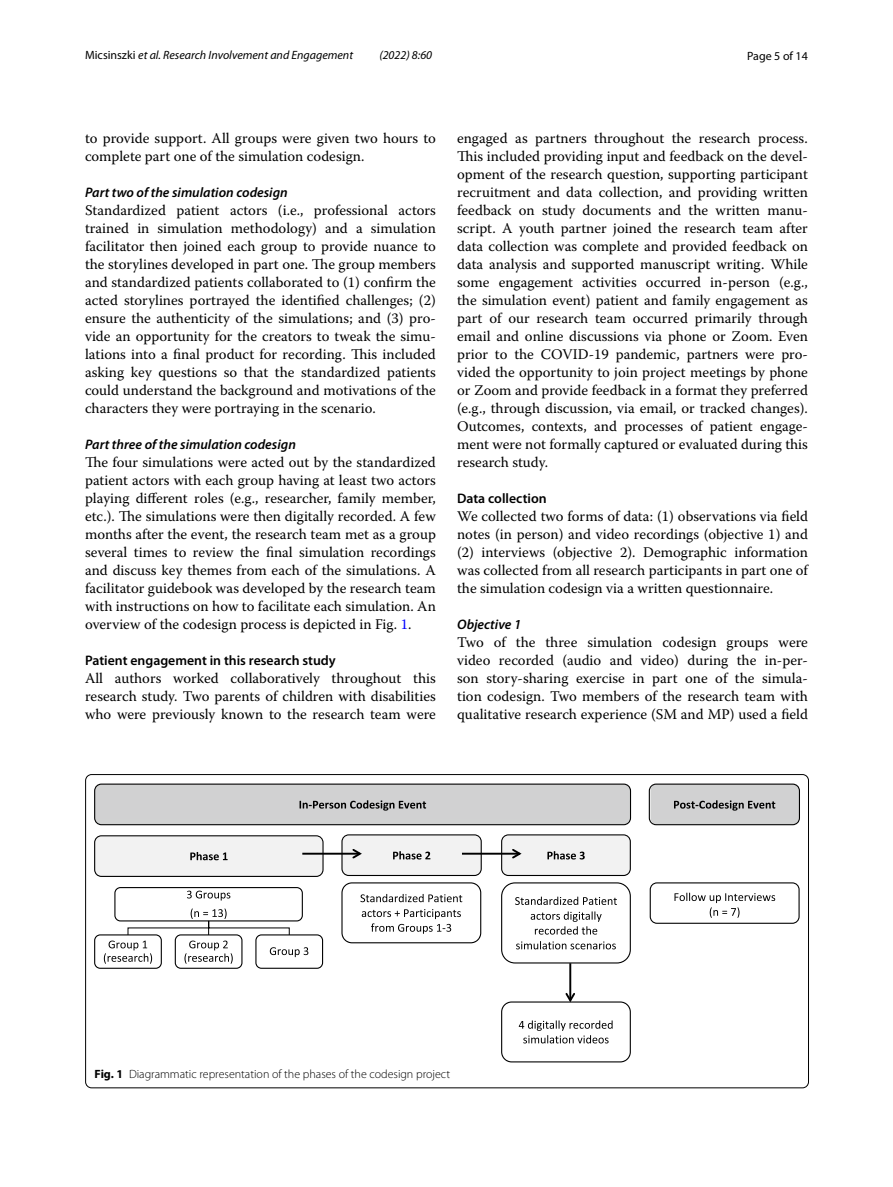
<style>
.page{position:relative;width:893px;height:1187px;background:#fff}
.page>*{position:absolute;margin:0;border:0;box-sizing:border-box;transform-origin:0 0}
.t1{font:14.7px/18px "Warnock Pro";color:#000;text-align:justify}
.t2{font:italic 600 13.8px "Myriad Pro";color:#000}
.t3{font:600 13.8px "Myriad Pro";color:#000}
.t4{font:300 12px "Myriad Pro";color:#000}
.t5{font:italic 12px "Myriad Pro";color:#000}
.t6{font:12px "Myriad Pro";color:#000}
.s1{font-style:normal}
.s2{color:#00f}
.s3{font-weight:700}
</style>
<div class="page">
<img style="left:99px;top:789px;width:696px;height:66px">
<div style="left:114px;top:887px;width:189px;height:34px;border:1px solid #000;border-radius:6px"></div>
<svg style="left:187px;top:890px;width:43px;height:10px"></svg>
<div style="left:94px;top:934px;width:68px;height:34px;border:1px solid #000;border-radius:6px"></div>
<div style="left:175px;top:934px;width:67px;height:34px;border:1px solid #000;border-radius:6px"></div>
<div style="left:255px;top:934px;width:68px;height:34px;border:1px solid #000;border-radius:6px"></div>
<svg style="left:104px;top:908px;width:204px;height:55px"></svg>
<svg style="left:94px;top:835px;width:230px;height:41px"></svg>
<svg style="left:341px;top:882px;width:140px;height:61px"></svg>
<svg style="left:650px;top:882px;width:150px;height:41px"></svg>
<svg style="left:94px;top:783px;width:537px;height:42px;background:#c3c4c4"></svg>
<svg style="left:649px;top:783px;width:151px;height:42px;background:#bbbbbc"></svg>
<svg style="left:501px;top:882px;width:130px;height:81px"></svg>
<hr style="left:569px;top:963px;width:2px;height:37px;background:#000">
<svg style="left:501px;top:991px;width:130px;height:71px"></svg>
<hr style="left:302px;top:852px;width:58px;height:2px;background:#000">
<svg style="left:341px;top:834px;width:141px;height:42px"></svg>
<hr style="left:462px;top:852px;width:58px;height:2px;background:#000">
<svg style="left:501px;top:834px;width:130px;height:42px"></svg>
<p class="t5" style="left:85px;top:48px;width:270px"><span class="s1">Micsinszki</span> et al. Research Involvement and Engagement</p>
<p class="t5" style="left:379px;top:48px;width:54px">(2022) 8:60</p>
<p class="t6" style="left:747px;top:48px;width:62px">Page 5 of 14</p>
<p class="t1" style="left:85px;top:128px;width:352px">to provide support. All groups were given two hours to complete part one of the simulation codesign.</p>
<p class="t2" style="left:85px;top:183px;width:204px">Part two of the simulation codesign</p>
<p class="t1" style="left:85px;top:200px;width:352px">Standardized patient actors (i.e., professional actors trained in simulation methodology) and a simulation facilitator then joined each group to provide nuance to the storylines developed in part one. The group members and standardized patients collaborated to (1) confirm the acted storylines portrayed the identified challenges; (2) ensure the authenticity of the simulations; and (3) pro&shy;vide an opportunity for the creators to tweak the simu&shy;lations into a final product for recording. This included asking key questions so that the standardized patients could understand the background and motivations of the characters they were portraying in the scenario.</p>
<p class="t2" style="left:85px;top:435px;width:212px">Part three of the simulation codesign</p>
<p class="t1" style="left:85px;top:452px;width:352px">The four simulations were acted out by the standardized patient actors with each group having at least two actors playing different roles (e.g., researcher, family member, etc.). The simulations were then digitally recorded. A few months after the event, the research team met as a group several times to review the final simulation recordings and discuss key themes from each of the simulations. A facilitator guidebook was developed by the research team with instructions on how to facilitate each simulation. An overview of the codesign process is depicted in Fig. <span class="s2">1</span>.</p>
<p class="t3" style="left:85px;top:651px;width:252px">Patient engagement in this research study</p>
<p class="t1" style="left:85px;top:668px;width:352px">All authors worked collaboratively throughout this research study. Two parents of children with disabilities who were previously known to the research team were</p>
<p class="t1" style="left:457px;top:128px;width:352px">engaged as partners throughout the research process.<br>This included providing input and feedback on the devel&shy;opment of the research question, supporting participant recruitment and data collection, and providing written feedback on study documents and the written manu&shy;script. A youth partner joined the research team after data collection was complete and provided feedback on data analysis and supported manuscript writing. While some engagement activities occurred in-person (e.g., the simulation event) patient and family engagement as part of our research team occurred primarily through email and online discussions via phone or Zoom. Even prior to the COVID-19 pandemic, partners were pro&shy;vided the opportunity to join project meetings by phone or Zoom and provide feedback in a format they preferred (e.g., through discussion, via email, or tracked changes).<br>Outcomes, contexts, and processes of patient engage&shy;ment were not formally captured or evaluated during this research study.</p>
<p class="t3" style="left:457px;top:489px;width:91px">Data collection</p>
<p class="t1" style="left:457px;top:506px;width:352px">We collected two forms of data: (1) observations via field notes (in person) and video recordings (objective 1) and (2) interviews (objective 2). Demographic information was collected from all research participants in part one of the simulation codesign via a written questionnaire.</p>
<p class="t2" style="left:457px;top:615px;width:66px">Objective 1</p>
<p class="t1" style="left:457px;top:632px;width:352px">Two of the three simulation codesign groups were video recorded (audio and video) during the in-per&shy;son story-sharing exercise in part one of the simula&shy;tion codesign. Two members of the research team with qualitative research experience (SM and MP) used a field</p>
<p class="t4" style="left:95px;top:1066px;width:357px"><span class="s3">Fig. 1</span> Diagrammatic representation of the phases of the codesign project</p>
</div>
